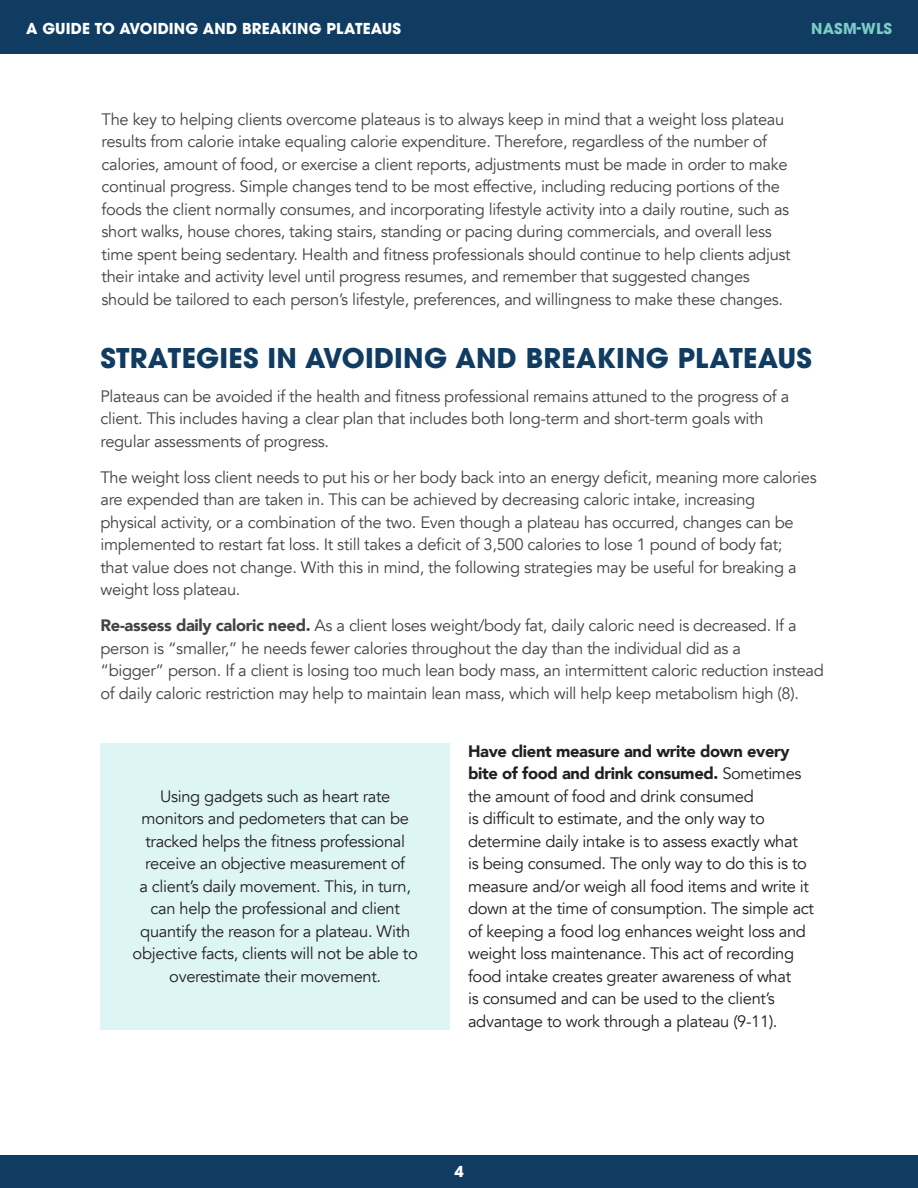
<style>
.page{position:relative;width:918px;height:1188px;background:#fff}
.page>*{position:absolute;margin:0;border:0;box-sizing:border-box;transform-origin:0 0}
.t1{font:700 27px "ITC Avant Garde Pro";letter-spacing:.01em;color:#103c61}
.Paragraph_Style_3{font:16.5px/22.5px "Avenir";letter-spacing:-.02em;color:#231f20}
.Paragraph_Style_3-2{font:900 16.5px "Avenir";letter-spacing:-.02em;color:#231f20}
.t2{font:700 15px "ITC Avant Garde Pro";letter-spacing:.01em;color:#fff}
.t3{font:700 15px "ITC Avant Garde Pro";letter-spacing:.01em;color:#7accc6}
.s1{font-weight:900}
</style>
<div class="page">
<div style="left:0;top:0;width:918px;height:54px;background:#103c61"></div>
<div style="left:0;top:1156px;width:918px;height:32px;background:#103c61"></div>
<div style="left:100px;top:743px;width:350px;height:287px;background:#def5f6"></div>
<p class="t2" style="left:26px;top:18px;width:377px">A GUIDE TO AVOIDING AND BREAKING PLATEAUS</p>
<p class="t3" style="left:811px;top:18px;width:82px">NASM-WLS</p>
<p class="Paragraph_Style_3" style="left:102px;top:108px;width:691px">The key to helping clients overcome plateaus is to always keep in mind that a weight loss plateau results from calorie intake equaling calorie expenditure. Therefore, regardless of the number of calories, amount of food, or exercise a client reports, adjustments must be made in order to make continual progress. Simple changes tend to be most effective, including reducing portions of the foods the client normally consumes, and incorporating lifestyle activity into a daily routine, such as short walks, house chores, taking stairs, standing or pacing during commercials, and overall less time spent being sedentary. Health and fitness professionals should continue to help clients adjust their intake and activity level until progress resumes, and remember that suggested changes should be tailored to each person’s lifestyle, preferences, and willingness to make these changes.</p>
<p class="t1" style="left:100px;top:340px;width:713px">STRATEGIES IN AVOIDING AND BREAKING PLATEAUS</p>
<p class="Paragraph_Style_3" style="left:100px;top:385px;width:690px">Plateaus can be avoided if the health and fitness professional remains attuned to the progress of a client. This includes having a clear plan that includes both long-term and short-term goals with regular assessments of progress.</p>
<p class="Paragraph_Style_3" style="left:100px;top:466px;width:718px">The weight loss client needs to put his or her body back into an energy deficit, meaning more calories are expended than are taken in. This can be achieved by decreasing caloric intake, increasing<br>physical activity, or a combination of the two. Even though a plateau has occurred, changes can be implemented to restart fat loss. It still takes a deficit of 3,500 calories to lose 1 pound of body fat;<br>that value does not change. With this in mind, the following strategies may be useful for breaking a weight loss plateau.</p>
<p class="Paragraph_Style_3" style="left:100px;top:615px;width:725px"><span class="s1">Re-assess daily caloric need.</span> As a client loses weight/body fat, daily caloric need is decreased. If a person is “smaller,” he needs fewer calories throughout the day than the individual did as a<br>“bigger” person. If a client is losing too much lean body mass, an intermittent caloric reduction instead of daily caloric restriction may help to maintain lean mass, which will help keep metabolism high (8).</p>
<p class="Paragraph_Style_3" style="left:133px;top:785px;width:287px;text-align:center">Using gadgets such as heart rate monitors and pedometers that can be tracked helps the fitness professional receive an objective measurement of<br>a client’s daily movement. This, in turn, can help the professional and client quantify the reason for a plateau. With objective facts, clients will not be able to overestimate their movement.</p>
<p class="Paragraph_Style_3-2" style="left:468px;top:737px;width:323px">Have client measure and write down every</p>
<p class="Paragraph_Style_3" style="left:468px;top:763px;width:347px"><span class="s1">bite of food and drink consumed.</span> Sometimes the amount of food and drink consumed<br>is difficult to estimate, and the only way to determine daily intake is to assess exactly what<br>is being consumed. The only way to do this is to measure and/or weigh all food items and write it down at the time of consumption. The simple act of keeping a food log enhances weight loss and weight loss maintenance. This act of recording food intake creates greater awareness of what<br>is consumed and can be used to the client’s advantage to work through a plateau (9‑11).</p>
<p class="t2" style="left:454px;top:1162px;width:11px">4</p>
</div>
